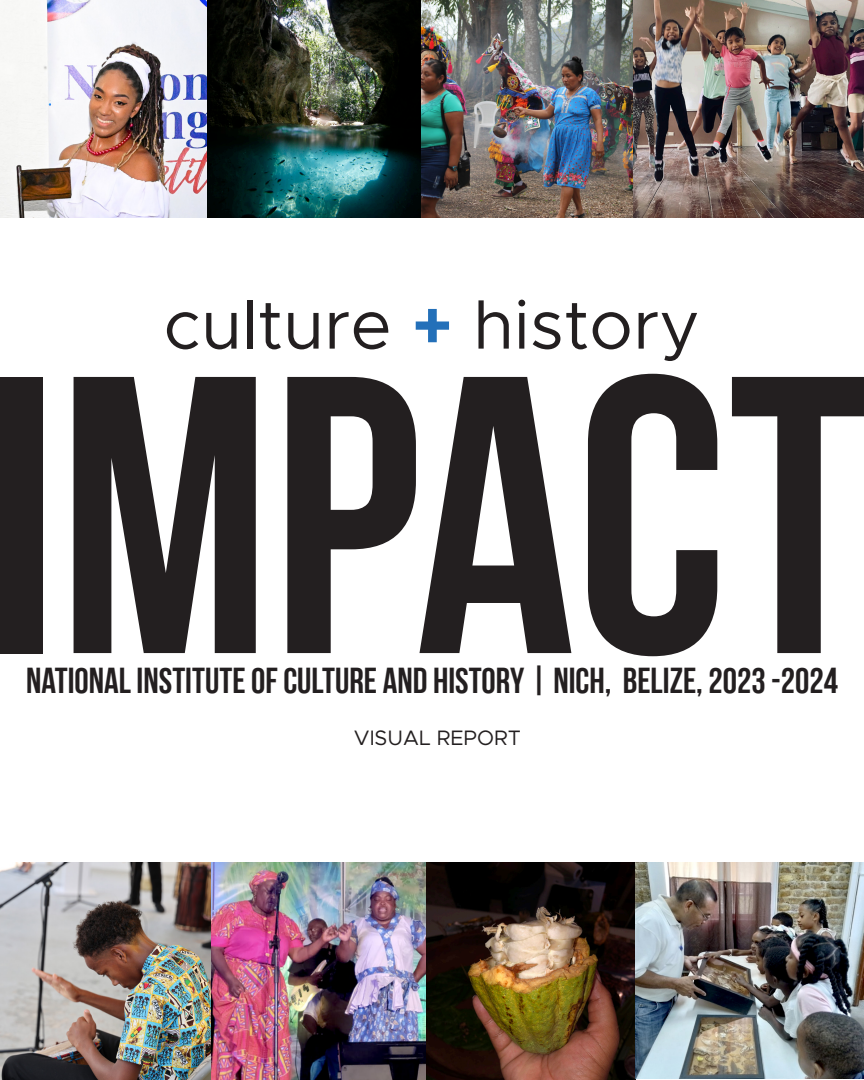
<style>
.page{position:relative;width:864px;height:1080px;background:#fff}
.page>*{position:absolute;margin:0;border:0;box-sizing:border-box;transform-origin:0 0}
.t1{font:394.5px "Bebas Neue";color:#231f20}
.t2{font:69px "Metropolis";color:#231f20}
.t3{font:36px "Bebas Neue";color:#231f20}
.t4{font:21px "Metropolis";color:#231f20}
.s1{font-weight:700;color:#2370b9}
</style>
<div class="page">
<img style="left:0;top:0;width:864px;height:218px">
<img style="left:0;top:862px;width:864px;height:218px">
<p class="t2" style="left:164px;top:282px;width:538px">culture <span class="s1">+</span> history</p>
<p class="t1" style="left:-17px;top:299px;width:888px">IMPACT</p>
<p class="t3" style="left:26px;top:660px;width:813px">NATIONAL INSTITUTE OF CULTURE AND HISTORY | NICH, BELIZE, 2023 -2024</p>
<p class="t4" style="left:354px;top:725px;width:169px">VISUAL REPORT</p>
</div>
